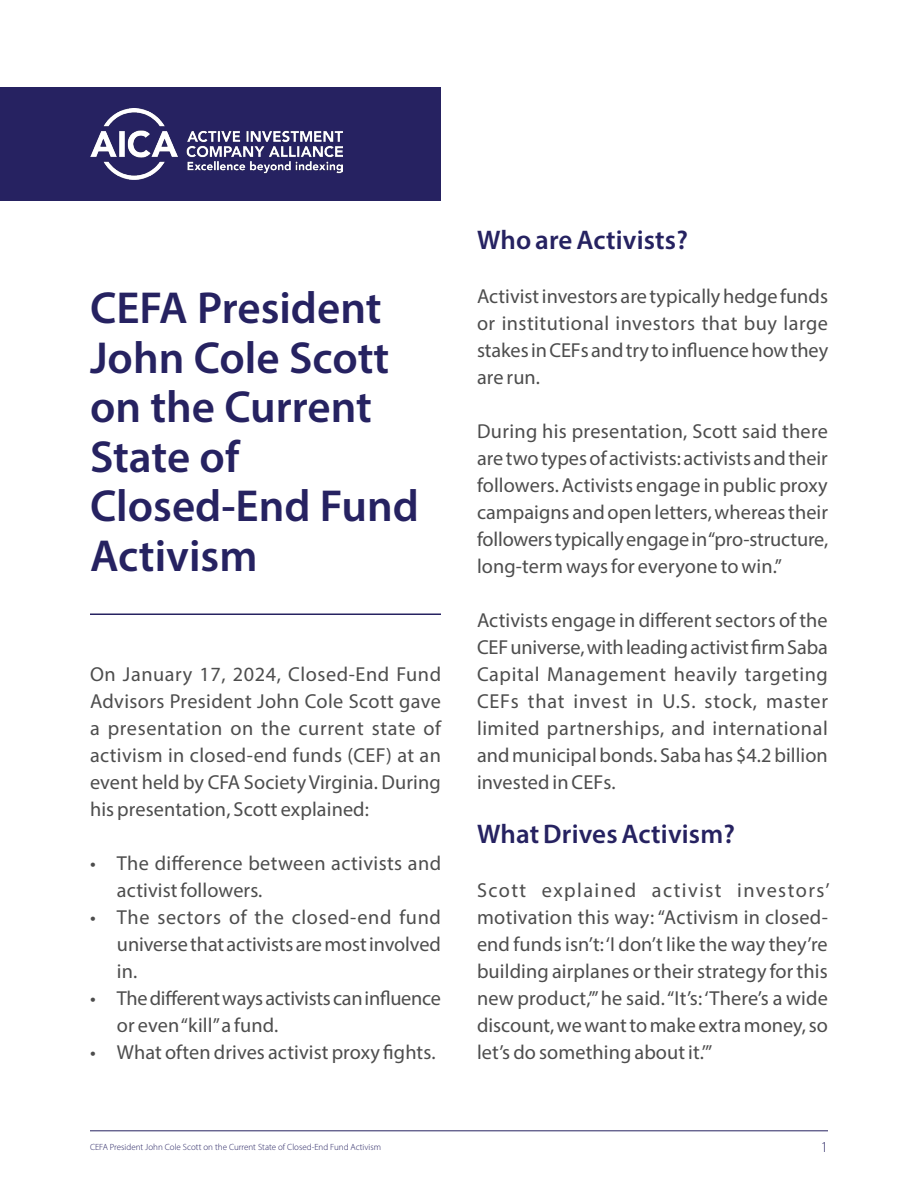
<style>
.page{position:relative;width:918px;height:1188px;background:#fff}
.page>*{position:absolute;margin:0;border:0;box-sizing:border-box;transform-origin:0 0}
.t1{font:600 45px/49.5px "Myriad Pro";color:#262261}
.t2{font:600 27px "Myriad Pro";letter-spacing:.005em;color:#262261}
.t3{font:20.25px/27px "Myriad Pro";letter-spacing:.005em;color:#4d4d4d;text-align:justify}
.t4{font:20.25px/27px "Myriad Pro";letter-spacing:-.015em;color:#4d4d4d}
.t5{font:300 15px "Myriad Pro";color:#262261}
.t6{font:300 9px "Myriad Pro";color:#262261}
</style>
<div class="page">
<div style="left:0;top:87px;width:441px;height:114px;background:#262261"></div>
<hr style="left:90px;top:1131px;width:738px;height:1px;background:#262261">
<img style="left:90px;top:109px;width:252px;height:70px">
<hr style="left:90px;top:614px;width:351px;height:1px;background:#262261">
<h1 class="t1" style="left:90px;top:282px;width:330px">CEFA President<br>John Cole Scott on the Current<br>State of<br>Closed-End Fund<br>Activism</h1>
<p class="t3" style="left:90px;top:660px;width:353px">On January 17, 2024, Closed-End Fund Advisors President John Cole Scott gave a presentation on the current state of activism in closed-end funds (CEF) at an event held by CFA Society Virginia. During his presentation, Scott explained:</p>
<p class="t3" style="left:117px;top:849px;width:326px;text-indent:-27px">• The difference between activists and activist followers.</p>
<p class="t3" style="left:117px;top:903px;width:326px;text-indent:-27px">• The sectors of the closed-end fund universe that activists are most involved in.</p>
<p class="t4" style="left:117px;top:984px;width:325px;text-indent:-27px">• The different ways activists can influence or even “kill” a fund.</p>
<p class="t3" style="left:90px;top:1038px;width:347px">• What often drives activist proxy fights.</p>
<h2 class="t2" style="left:477px;top:223px;width:212px">Who are Activists?</h2>
<p class="t3" style="left:477px;top:282px;width:353px">Activist investors are typically hedge funds or institutional investors that buy large stakes in CEFs and try to influence how they are run.</p>
<p class="t3" style="left:477px;top:417px;width:353px">During his presentation, Scott said there are two types of activists: activists and their followers. Activists engage in public proxy campaigns and open letters, whereas their followers typically engage in “pro-structure, long-term ways for everyone to win.”</p>
<p class="t3" style="left:477px;top:606px;width:353px">Activists engage in different sectors of the CEF universe, with leading activist firm Saba Capital Management heavily targeting CEFs that invest in U.S. stock, master limited partnerships, and international and municipal bonds. Saba has $4.2 billion invested in CEFs.</p>
<h2 class="t2" style="left:477px;top:817px;width:259px">What Drives Activism?</h2>
<p class="t3" style="left:477px;top:876px;width:354px">Scott explained activist investors’ motivation this way: “Activism in closed&shy;end funds isn’t: ‘I don’t like the way they’re building airplanes or their strategy for this new product,’” he said. “It’s: ‘There’s a wide discount, we want to make extra money, so let’s do something about it.’”</p>
<p class="t6" style="left:90px;top:1142px;width:293px">CEFA President John Cole Scott on the Current State of Closed-End Fund Activism</p>
<p class="t5" style="left:821px;top:1138px;width:9px">1</p>
</div>
